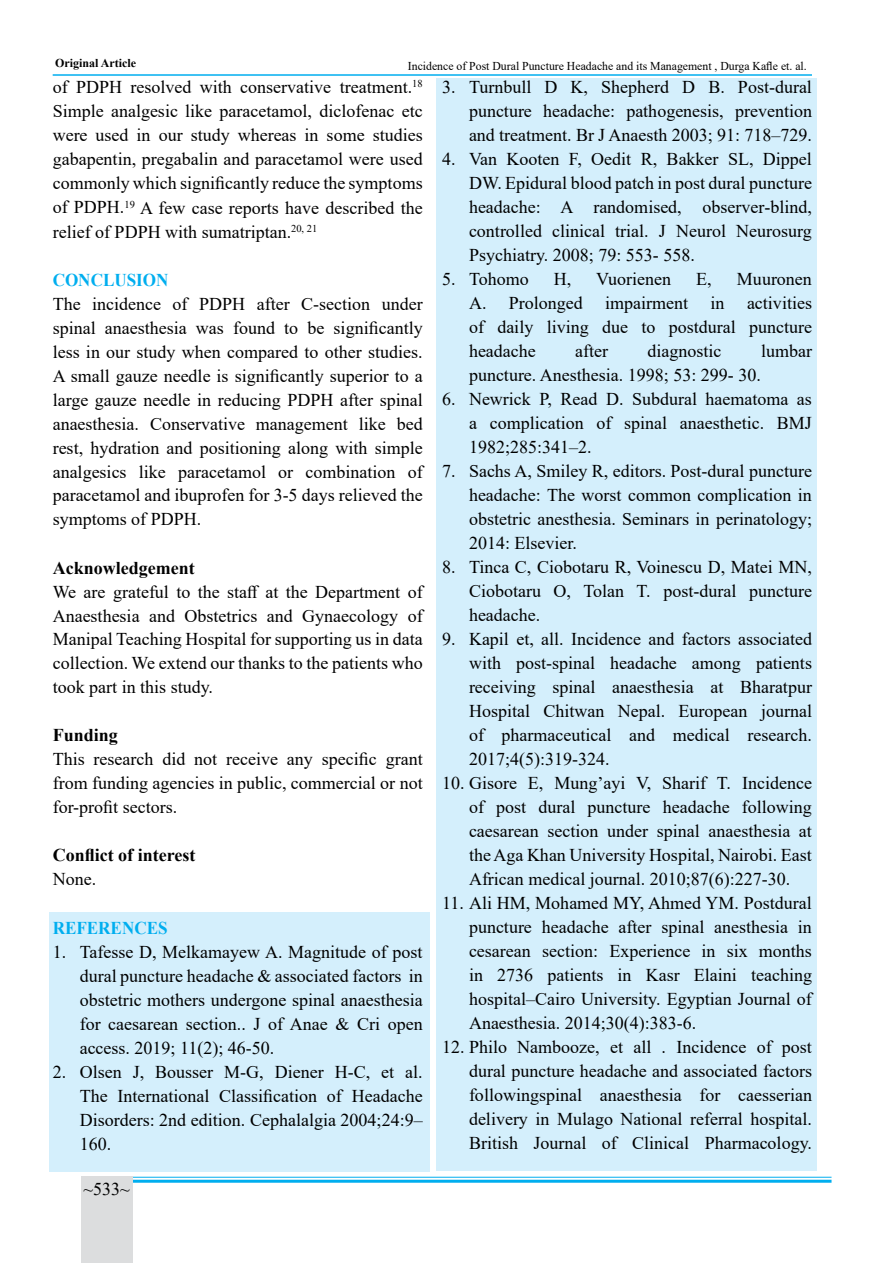
<style>
.page{position:relative;width:893px;height:1263px;background:#fff}
.page>*{position:absolute;margin:0;border:0;box-sizing:border-box;transform-origin:0 0}
.t1{font:18px/24px "Times New Roman";color:#000;text-align:justify}
.t2{font:700 18px "Times New Roman";color:#000}
.t3{font:700 18px "Times New Roman";color:#00aeef;scale:.95 1}
.t4{font:12px "Times New Roman";color:#000}
.t5{font:700 12px "Times New Roman";color:#000}
</style>
<div class="page">
<hr style="left:53px;top:74px;width:759px;height:2px;background:#00aeef">
<hr style="left:132px;top:1177px;width:699px;height:1px;background:#00aeef">
<hr style="left:132px;top:1180px;width:699px;height:3px;background:#00aeef">
<div style="left:81px;top:1177px;width:51px;height:86px;background:#dcddde"></div>
<div style="left:50px;top:912px;width:380px;height:259px;background:#d4effc"></div>
<div style="left:437px;top:78px;width:380px;height:1093px;background:#d4effc"></div>
<p class="t5" style="left:55px;top:54px;width:82px">Original Article</p>
<p class="t4" style="left:402px;top:55px;width:407px">Medical Journal of Pokhara Academy of Health Sciences Vol 6 Issue 1 Jan-Jun 2023</p>
<p class="t1" style="left:53px;top:75px;width:371px">of PDPH resolved with conservative treatment.<sup>18<br></sup>Simple analgesic like paracetamol, diclofenac etc were used in our study whereas in some studies gabapentin, pregabalin and paracetamol were used commonly which significantly reduce the symptoms of PDPH.<sup>19</sup> A few case reports have described the relief of PDPH with sumatriptan.<sup>20,</sup> <sup>21</sup></p>
<p class="t3" style="left:53px;top:266px;width:124px">CONCLUSION</p>
<p class="t1" style="left:53px;top:291px;width:371px">The incidence of PDPH after C-section under spinal anaesthesia was found to be significantly less in our study when compared to other studies.<br>A small gauze needle is significantly superior to a large gauze needle in reducing PDPH after spinal anaesthesia. Conservative management like bed rest, hydration and positioning along with simple analgesics like paracetamol or combination of paracetamol and ibuprofen for 3-5 days relieved the symptoms of PDPH.</p>
<p class="t2" style="left:53px;top:554px;width:143px">Acknowledgement</p>
<p class="t1" style="left:53px;top:579px;width:371px">We are grateful to the staff at the Department of Anaesthesia and Obstetrics and Gynaecology of Manipal Teaching Hospital for supporting us in data collection. We extend our thanks to the patients who took part in this study.</p>
<p class="t2" style="left:53px;top:722px;width:67px">Funding</p>
<p class="t1" style="left:53px;top:747px;width:371px">This research did not receive any specific grant from funding agencies in public, commercial or not for-profit sectors.</p>
<p class="t2" style="left:53px;top:842px;width:144px">Conflict of interest</p>
<p class="t1" style="left:53px;top:867px;width:45px">None.</p>
<p class="t3" style="left:53px;top:914px;width:123px">REFERENCES</p>
<p class="t1" style="left:80px;top:939px;width:344px;text-indent:-27px">1. Tafesse D, Melkamayew A. Magnitude of post dural puncture headache &amp; associated factors in obstetric mothers undergone spinal anaesthesia for caesarean section.. J of Anae &amp; Cri open access. 2019; 11(2); 46-50.</p>
<p class="t1" style="left:80px;top:1059px;width:344px;text-indent:-27px">2. Olsen J, Bousser M-G, Diener H-C, et al.<br>The International Classification of Headache Disorders: 2nd edition. Cephalalgia 2004;24:9– 160.</p>
<p class="t4" style="left:408px;top:57px;width:400px">Incidence of Post Dural Puncture Headache and its Management , Durga Kafle et. al.</p>
<p class="t1" style="left:469px;top:75px;width:344px;text-indent:-27px">3. Turnbull D K, Shepherd D B. Post‐dural puncture headache: pathogenesis, prevention and treatment. Br J Anaesth 2003; 91: 718–729.</p>
<p class="t1" style="left:469px;top:147px;width:344px;text-indent:-27px">4. Van Kooten F, Oedit R, Bakker SL, Dippel DW. Epidural blood patch in post dural puncture headache: A randomised, observer‐blind, controlled clinical trial. J Neurol Neurosurg Psychiatry. 2008; 79: 553‐ 558.</p>
<p class="t1" style="left:442px;top:267px;width:88px">5. Tohomo</p>
<p class="t1" style="left:554px;top:267px;width:19px">H,</p>
<p class="t1" style="left:596px;top:267px;width:76px">Vuorienen</p>
<p class="t1" style="left:696px;top:267px;width:17px">E,</p>
<p class="t1" style="left:469px;top:267px;width:344px;text-indent:268px">Muuronen A. Prolonged impairment in activities of daily living due to postdural puncture headache</p>
<p class="t1" style="left:575px;top:339px;width:34px">after</p>
<p class="t1" style="left:648px;top:339px;width:75px">diagnostic</p>
<p class="t1" style="left:761px;top:339px;width:52px">lumbar</p>
<p class="t1" style="left:469px;top:363px;width:293px">puncture. Anesthesia. 1998; 53: 299‐ 30.</p>
<p class="t1" style="left:469px;top:387px;width:344px;text-indent:-27px">6. Newrick P, Read D. Subdural haematoma as a complication of spinal anaesthetic. BMJ 1982;285:341–2.</p>
<p class="t1" style="left:469px;top:459px;width:344px;text-indent:-27px">7. Sachs A, Smiley R, editors. Post-dural puncture headache: The worst common complication in obstetric anesthesia. Seminars in perinatology; 2014: Elsevier.</p>
<p class="t1" style="left:469px;top:555px;width:344px;text-indent:-27px">8. Tinca C, Ciobotaru R, Voinescu D, Matei MN, Ciobotaru O, Tolan T. post‐dural puncture headache.</p>
<p class="t1" style="left:469px;top:627px;width:344px;text-indent:-27px">9. Kapil et, all. Incidence and factors associated with post-spinal headache among patients receiving spinal anaesthesia at Bharatpur Hospital Chitwan Nepal. European journal of pharmaceutical and medical research.<br>2017;4(5):319-324.</p>
<p class="t1" style="left:469px;top:771px;width:344px;text-indent:-27px">10. Gisore E, Mung’ayi V, Sharif T. Incidence of post dural puncture headache following caesarean section under spinal anaesthesia at the Aga Khan University Hospital, Nairobi. East African medical journal. 2010;87(6):227-30.</p>
<p class="t1" style="left:469px;top:891px;width:344px;text-indent:-27px">11. Ali HM, Mohamed MY, Ahmed YM. Postdural puncture headache after spinal anesthesia in cesarean section: Experience in six months in 2736 patients in Kasr Elaini teaching hospital–Cairo University. Egyptian Journal of Anaesthesia. 2014;30(4):383-6.</p>
<p class="t1" style="left:469px;top:1035px;width:344px;text-indent:-27px">12. Philo Nambooze, et all . Incidence of post dural puncture headache and associated factors followingspinal anaesthesia for caesserian delivery in Mulago National referral hospital.<br>British Journal of Clinical Pharmacology.</p>
<p class="t1" style="left:83px;top:1176px;width:48px">~533~</p>
</div>
